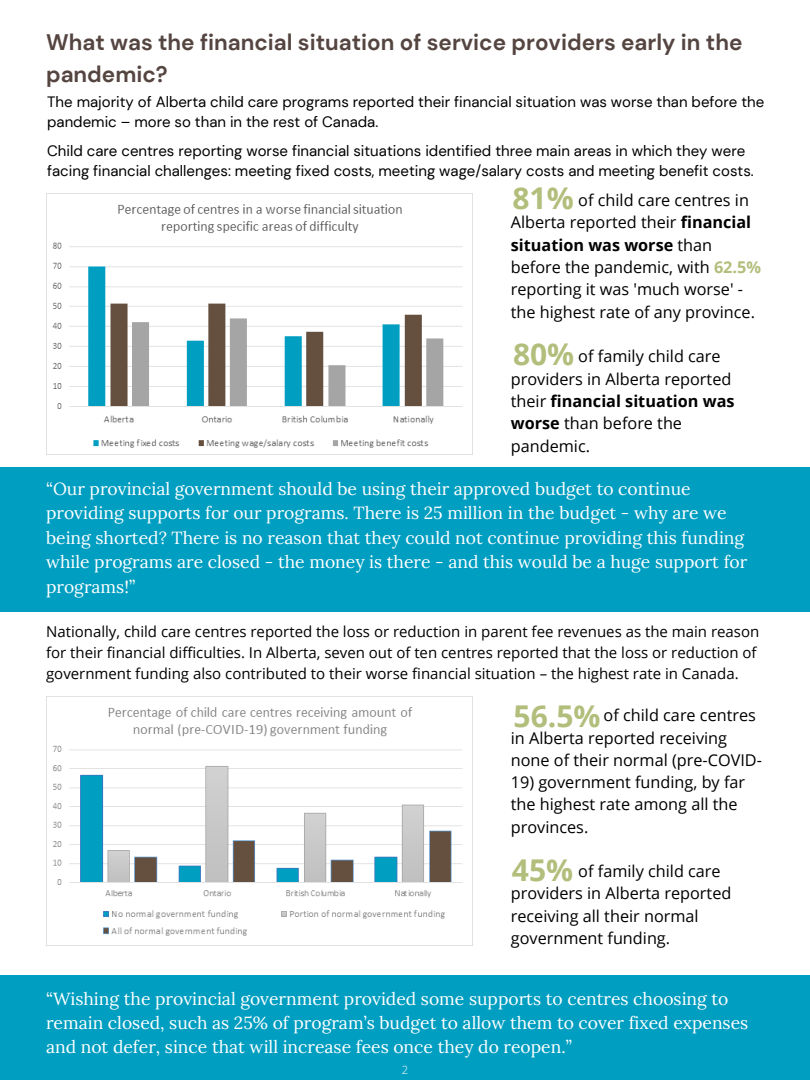
<style>
.page{position:relative;width:810px;height:1080px;background:#fff}
.page>*{position:absolute;margin:0;border:0;box-sizing:border-box;transform-origin:0 0}
.t1{font:700 30px "Open Sans";color:#b2be7b}
.t2{font:700 22.44px/31.3px "DM Sans";color:#544541}
.t3{font:17.5px/24.4px "Lora";color:#fff}
.t4{font:16.25px/22.3px "Open Sans";color:#000}
.t5{font:15px/20.6px "DM Sans";color:#000}
.t6{font:15px/20.6px "Open Sans";color:#000}
.t7{font:300 11.25px "Open Sans";color:#fff}
.s1{font-weight:700}
.s2{font-weight:700;color:#b2be7b}
</style>
<div class="page">
<div style="left:0;top:467px;width:810px;height:145px;background:#009ec1"></div>
<div style="left:0;top:976px;width:810px;height:104px;background:#009ec1"></div>
<img style="left:46px;top:697px;width:427px;height:248px">
<img style="left:46px;top:193px;width:427px;height:262px">
<p class="t2" style="left:46px;top:27px;width:698px">What was the financial situation of service providers early in the pandemic?</p>
<p class="t5" style="left:47px;top:91px;width:719px">The majority of Alberta child care programs reported their financial situation was worse than before the pandemic – more so than in the rest of Canada.</p>
<p class="t5" style="left:47px;top:140px;width:708px">Child care centres reporting worse financial situations identified three main areas in which they were facing financial challenges: meeting fixed costs, meeting wage/salary costs and meeting benefit costs.</p>
<p class="t4" style="left:511px;top:189px;width:252px;text-indent:67px">of child care centres in<br>Alberta reported their <span class="s1">financial situation was worse</span> than before the pandemic, with <span class="s2">62.5% </span>reporting it was 'much worse' - the highest rate of any province.</p>
<p class="t4" style="left:511px;top:345px;width:225px;text-indent:67px">of family child care providers in Alberta reported their <span class="s1">financial situation was worse</span> than before the pandemic.</p>
<h1 class="t1" style="left:512px;top:177px;width:63px">81%</h1>
<h1 class="t1" style="left:513px;top:333px;width:63px">80%</h1>
<p class="t3" style="left:46px;top:476px;width:703px">“Our provincial government should be using their approved budget to continue providing supports for our programs. There is 25 million in the budget - why are we being shorted? There is no reason that they could not continue providing this funding while programs are closed - the money is there - and this would be a huge support for programs!”</p>
<p class="t6" style="left:46px;top:621px;width:715px">Nationally, child care centres reported the loss or reduction in parent fee revenues as the main reason for their financial difficulties. In Alberta, seven out of ten centres reported that the loss or reduction of government funding also contributed to their worse financial situation – the highest rate in Canada.</p>
<h1 class="t1" style="left:514px;top:695px;width:88px">56.5%</h1>
<p class="t4" style="left:511px;top:704px;width:253px;text-indent:93px">of child care centres in Alberta reported receiving none of their normal (pre-COVID-</p>
<p class="t4" style="left:511px;top:771px;width:236px">19) government funding, by far the highest rate among all the provinces.</p>
<p class="t4" style="left:511px;top:860px;width:222px;text-indent:68px">of family child care providers in Alberta reported receiving all their normal government funding.</p>
<h1 class="t1" style="left:512px;top:849px;width:63px">45%</h1>
<p class="t3" style="left:46px;top:986px;width:704px">“Wishing the provincial government provided some supports to centres choosing to remain closed, such as 25% of program’s budget to allow them to cover fixed expenses and not defer, since that will increase fees once they do reopen.”</p>
<p class="t7" style="left:402px;top:1062px;width:8px">2</p>
</div>
